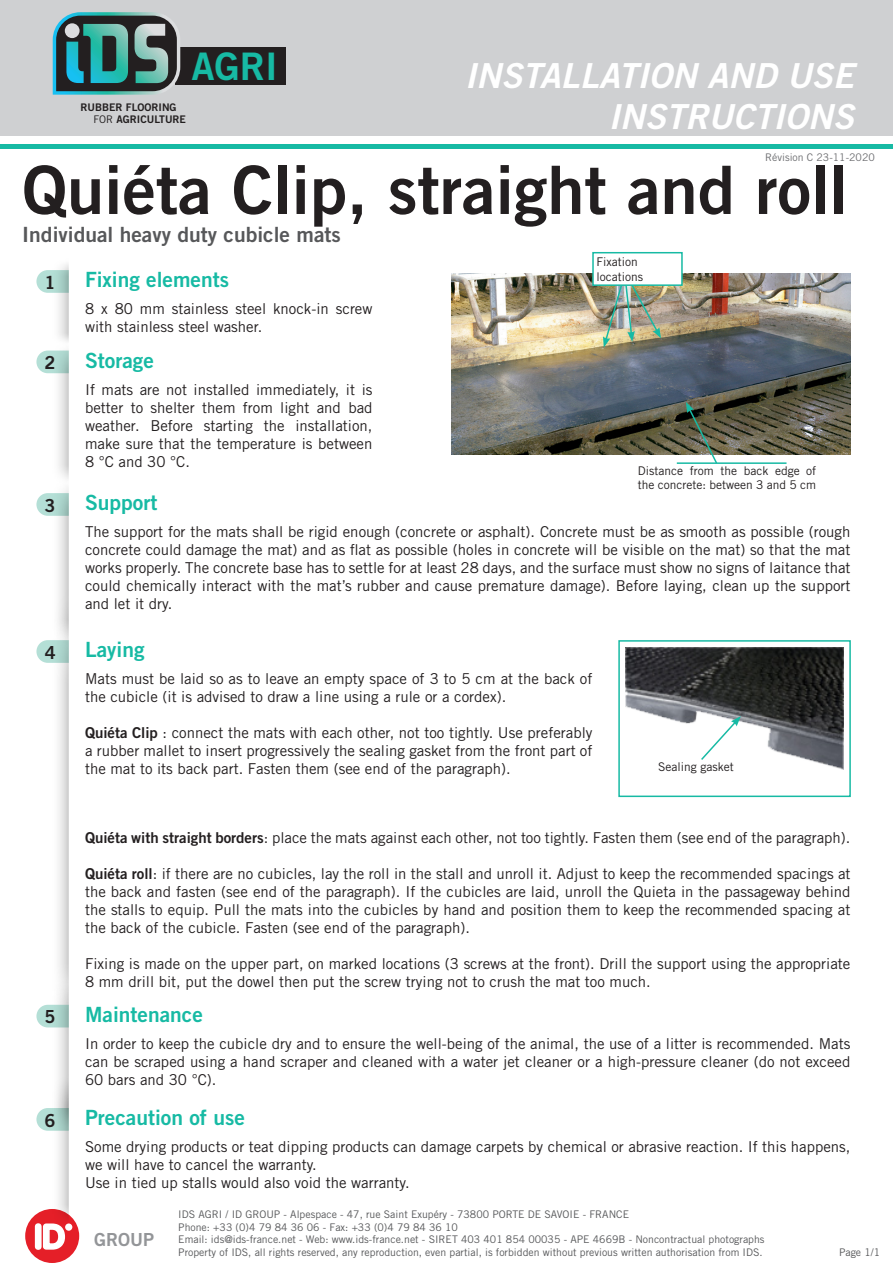
<style>
.page{position:relative;width:893px;height:1263px;background:#fff}
.page>*{position:absolute;margin:0;border:0;box-sizing:border-box;transform-origin:0 0}
.t1{font:66.75px "Trade Gothic Bold Two";color:#231f20}
.t2{font:37.95px "Trade Gothic Bold Two";color:#17baa4}
.t3{font:italic 34.5px/41.4px "Trade Gothic Bold Two";color:#fff;text-align:right}
.t4{font:21px "Trade Gothic Bold Two";color:#17baa4}
.t5{font:21px "Trade Gothic Bold Two";color:#57585a}
.t6{font:18px "Trade Gothic Bold Two";color:#231f20}
.t7{font:18px "Trade Gothic Bold Two";color:#939598}
.t8{font:15px/18px "Trade Gothic";color:#231f20;text-align:justify}
.t9{font:12px/14.4px "Trade Gothic";color:#231f20}
.t10{font:10.5px/12.6px "Trade Gothic";color:#57585a}
.t11{font:10.5px/12.6px "Trade Gothic Bold Two";color:#231f20}
.t12{font:10.5px "Trade Gothic";color:#6c6d70}
.s1{font-family:"Trade Gothic"}
.s2{font-family:"Trade Gothic Bold Two"}
</style>
<div class="page">
<div style="left:25px;top:1209px;width:54px;height:54px;background:#e51f28;border-radius:50%"></div>
<svg style="left:34px;top:1223px;width:31px;height:27px"></svg>
<div style="left:65px;top:1223px;width:7px;height:8px;background:#fff;border-radius:50%"></div>
<div style="left:0;top:0;width:893px;height:136px;background:#cfd0d2"></div>
<hr style="left:0;top:144px;width:893px;height:4px;background:#17baa4">
<div style="left:175px;top:47px;width:111px;height:38px;background:#231f20"></div>
<svg style="left:53px;top:12px;width:127px;height:83px;background:#467575"></svg>
<div style="left:65px;top:23px;width:15px;height:15px;background:#dcdddf;border-radius:50%"></div>
<svg style="left:36px;top:270px;width:17px;height:23px"></svg>
<img style="left:53px;top:264px;width:16px;height:73px">
<svg style="left:36px;top:351px;width:17px;height:22px"></svg>
<svg style="left:36px;top:493px;width:17px;height:23px"></svg>
<svg style="left:36px;top:640px;width:17px;height:23px"></svg>
<img style="left:53px;top:337px;width:16px;height:135px">
<img style="left:53px;top:472px;width:16px;height:105px">
<img style="left:53px;top:577px;width:16px;height:397px">
<img style="left:626px;top:648px;width:217px;height:121px">
<div style="left:618px;top:640px;width:233px;height:157px;border:2px solid #17baa4"></div>
<svg style="left:699px;top:716px;width:42px;height:45px"></svg>
<svg style="left:36px;top:1005px;width:17px;height:22px"></svg>
<svg style="left:36px;top:1108px;width:17px;height:23px"></svg>
<img style="left:53px;top:974px;width:16px;height:96px">
<img style="left:53px;top:1070px;width:16px;height:163px">
<img style="left:451px;top:273px;width:399px;height:181px">
<hr style="left:677px;top:462px;width:109px;height:2px;background:#17baa4">
<img style="left:603px;top:286px;width:58px;height:61px">
<svg style="left:686px;top:402px;width:33px;height:62px;background:#67715e"></svg>
<div style="left:592px;top:252px;width:91px;height:34px;background:#fff;border:2px solid #17baa4"></div>
<h2 class="t2" style="left:191px;top:43px;width:88px">AGRI</h2>
<p class="t11" style="left:93px;top:101px;width:94px;text-indent:-13px">RUBBER FLOORING<br><span class="s1">FOR</span> AGRICULTURE</p>
<h3 class="t3" style="left:465px;top:54px;width:391px">INSTALLATION AND USE<br>INSTRUCTIONS</h3>
<p class="t12" style="left:765px;top:150px;width:111px">Révision C 23-11-2020</p>
<h1 class="t1" style="left:22px;top:149px;width:827px">Quiéta Clip, straight and roll</h1>
<h3 class="t5" style="left:22px;top:221px;width:320px">Individual heavy duty cubicle mats</h3>
<p class="t6" style="left:45px;top:271px;width:12px">1</p>
<p class="t6" style="left:45px;top:352px;width:12px">2</p>
<p class="t6" style="left:45px;top:494px;width:12px">3</p>
<p class="t6" style="left:45px;top:641px;width:12px">4</p>
<p class="t6" style="left:45px;top:1006px;width:12px">5</p>
<p class="t6" style="left:45px;top:1109px;width:12px">6</p>
<p class="t4" style="left:85px;top:267px;width:146px">Fixing elements</p>
<p class="t8" style="left:85px;top:300px;width:289px">8 x 80 mm stainless steel knock-in screw with stainless steel washer.</p>
<p class="t9" style="left:597px;top:255px;width:43px">Fixation</p>
<p class="t9" style="left:597px;top:269px;width:48px">locations</p>
<p class="t4" style="left:85px;top:347px;width:70px">Storage</p>
<p class="t8" style="left:85px;top:380px;width:289px">If mats are not installed immediately, it is better to shelter them from light and bad weather. Before starting the installation, make sure that the temperature is between 8 °C and 30 °C.</p>
<p class="t4" style="left:85px;top:490px;width:74px">Support</p>
<p class="t8" style="left:85px;top:523px;width:767px">The support for the mats shall be rigid enough (concrete or asphalt). Concrete must be as smooth as possible (rough concrete could damage the mat) and as flat as possible (holes in concrete will be visible on the mat) so that the mat works properly. The concrete base has to settle for at least 28 days, and the surface must show no signs of laitance that could chemically interact with the mat’s rubber and cause premature damage). Before laying, clean up the support and let it dry.</p>
<p class="t9" style="left:638px;top:463px;width:180px">Distance from the back edge of the concrete: between 3 and 5 cm</p>
<p class="t4" style="left:85px;top:637px;width:61px">Laying</p>
<p class="t8" style="left:85px;top:670px;width:509px">Mats must be laid so as to leave an empty space of 3 to 5 cm at the back of the cubicle (it is advised to draw a line using a rule or a cordex).</p>
<p class="t8" style="left:85px;top:724px;width:509px"><span class="s2">Quiéta Clip</span> : connect the mats with each other, not too tightly. Use preferably a rubber mallet to insert progressively the sealing gasket from the front part of the mat to its back part. Fasten them (see end of the paragraph).</p>
<p class="t9" style="left:658px;top:760px;width:77px">Sealing gasket</p>
<p class="t8" style="left:85px;top:828px;width:767px"><span class="s2">Quiéta with straight borders</span>: place the mats against each other, not too tightly. Fasten them (see end of the paragraph).</p>
<p class="t8" style="left:85px;top:864px;width:767px"><span class="s2">Quiéta roll</span>: if there are no cubicles, lay the roll in the stall and unroll it. Adjust to keep the recommended spacings at the back and fasten (see end of the paragraph). If the cubicles are laid, unroll the Quieta in the passageway behind the stalls to equip. Pull the mats into the cubicles by hand and position them to keep the recommended spacing at the back of the cubicle. Fasten (see end of the paragraph).</p>
<p class="t8" style="left:85px;top:954px;width:767px">Fixing is made on the upper part, on marked locations (3 screws at the front). Drill the support using the appropriate<br>8 mm drill bit, put the dowel then put the screw trying not to crush the mat too much.</p>
<p class="t4" style="left:85px;top:1001px;width:119px">Maintenance</p>
<p class="t8" style="left:85px;top:1034px;width:767px">In order to keep the cubicle dry and to ensure the well-being of the animal, the use of a litter is recommended. Mats can be scraped using a hand scraper and cleaned with a water jet cleaner or a high-pressure cleaner (do not exceed 60 bars and 30 °C).</p>
<p class="t4" style="left:85px;top:1104px;width:161px">Precaution of use</p>
<p class="t8" style="left:85px;top:1137px;width:767px">Some drying products or teat dipping products can damage carpets by chemical or abrasive reaction. If this happens, we will have to cancel the warranty.</p>
<p class="t8" style="left:85px;top:1173px;width:326px">Use in tied up stalls would also void the warranty.</p>
<p class="t7" style="left:94px;top:1228px;width:62px">GROUP</p>
<p class="t10" style="left:178px;top:1208px;width:588px">IDS AGRI / ID GROUP - Alpespace - 47, rue Saint Exupéry - 73800 PORTE DE SAVOIE - FRANCE<br>Phone: +33 (0)4 79 84 36 06 - Fax: +33 (0)4 79 84 36 10<br>Email: ids@ids-france.net - Web: www.ids-france.net - SIRET 403 401 854 00035 - APE 4669B - Noncontractual photographs Property of IDS, all rights reserved, any reproduction, even partial, is forbidden without previous written authorisation from IDS.</p>
<p class="t10" style="left:839px;top:1246px;width:43px">Page 1/1</p>
</div>
